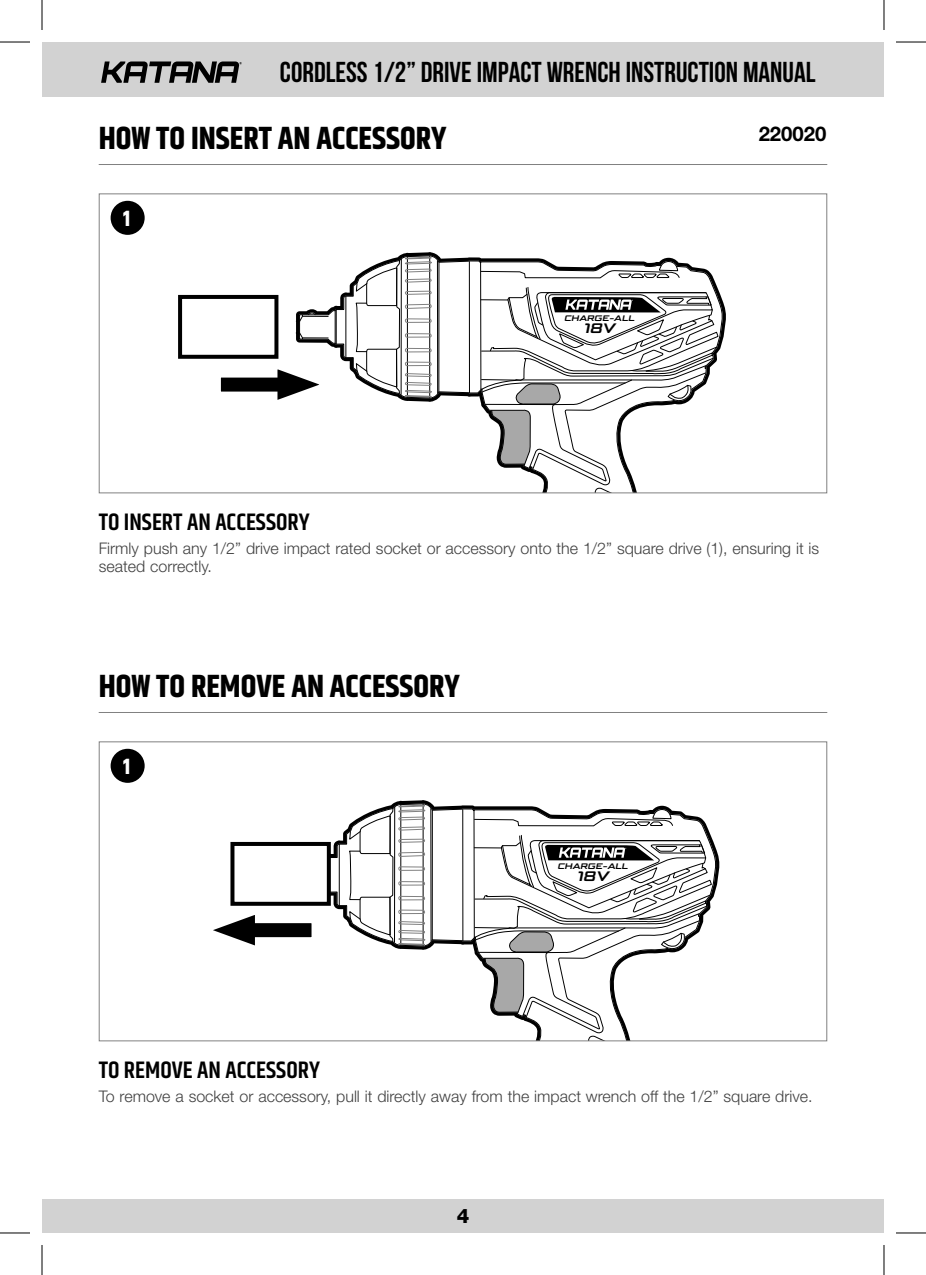
<style>
.page{position:relative;width:926px;height:1275px;background:#fff}
.page>*{position:absolute;margin:0;border:0;box-sizing:border-box;transform-origin:0 0}
.t1{font:700 32px "Khand";color:#000}
.t2{font:700 28.8px "Bebas Neue";color:#000}
.t3{font:600 24px "Khand";color:#000}
.t4{font:700 22px "Khand";color:#fff}
.t5{font:700 20.4px "Helvetica Neue";color:#000}
.t6{font:800 20px "Helvetica Neue";color:#000}
.t7{font:300 16px/18px "Helvetica Neue";color:#404040}
.t8{font:italic 700 13.8px "Bunken Tech Sans Std Wide";color:#000}
.t9{font:italic 700 8px "Bunken Tech Sans Std Wide";color:#000}
</style>
<div class="page">
<div style="left:42px;top:42px;width:842px;height:54px;background:#d2d2d2"></div>
<div style="left:42px;top:1199px;width:842px;height:34px;background:#d2d2d2"></div>
<svg style="left:101px;top:61px;width:141px;height:22px"></svg>
<svg style="left:289px;top:800px;width:431px;height:239px"></svg>
<hr style="left:99px;top:164px;width:728px;height:1px;background:#818181">
<hr style="left:99px;top:712px;width:728px;height:1px;background:#818181">
<div style="left:178px;top:295px;width:100px;height:64px;border:4px solid #000"></div>
<svg style="left:296px;top:252px;width:430px;height:239px"></svg>
<svg style="left:220px;top:365px;width:108px;height:39px"></svg>
<svg style="left:213px;top:910px;width:102px;height:39px"></svg>
<div style="left:111px;top:201px;width:34px;height:34px;background:#000;border-radius:50%"></div>
<div style="left:111px;top:749px;width:34px;height:34px;background:#000;border-radius:50%"></div>
<div style="left:232px;top:844px;width:97px;height:59px;background:#fff"></div>
<div style="left:230px;top:842px;width:101px;height:63px;border:4px solid #000"></div>
<hr style="left:0;top:42px;width:30px;height:1px;background:#000">
<hr style="left:896px;top:42px;width:30px;height:1px;background:#000">
<hr style="left:0;top:1232px;width:30px;height:1px;background:#000">
<hr style="left:896px;top:1232px;width:30px;height:1px;background:#000">
<hr style="left:42px;top:0;width:1px;height:30px;background:#000">
<hr style="left:42px;top:1245px;width:1px;height:30px;background:#000">
<hr style="left:884px;top:0;width:1px;height:30px;background:#000">
<hr style="left:884px;top:1245px;width:1px;height:30px;background:#000">
<h2 class="t2" style="left:280px;top:56px;width:537px">CORDLESS 1/2” DRIVE IMPACT WRENCH INSTRUCTION MANUAL</h2>
<p class="t1" style="left:99px;top:116px;width:349px">HOW TO INSERT AN ACCESSORY</p>
<p class="t4" style="left:123px;top:203px;width:9px">1</p>
<p class="t3" style="left:99px;top:506px;width:213px">TO INSERT AN ACCESSORY</p>
<p class="t9" style="left:564px;top:313px;width:72px">CHARGE-ALL</p>
<p class="t8" style="left:584px;top:320px;width:33px">18V</p>
<p class="t5" style="left:759px;top:121px;width:69px">220020</p>
<p class="t7" style="left:99px;top:538px;width:722px">Firmly push any 1/2” drive impact rated socket or accessory onto the 1/2” square drive (1), ensuring it is seated correctly.</p>
<p class="t1" style="left:99px;top:663px;width:363px">HOW TO REMOVE AN ACCESSORY</p>
<p class="t4" style="left:123px;top:751px;width:9px">1</p>
<p class="t3" style="left:99px;top:1054px;width:223px">TO REMOVE AN ACCESSORY</p>
<p class="t9" style="left:558px;top:861px;width:72px">CHARGE-ALL</p>
<p class="t8" style="left:577px;top:868px;width:33px">18V</p>
<p class="t7" style="left:99px;top:1086px;width:715px">To remove a socket or accessory, pull it directly away from the impact wrench off the 1/2” square drive.</p>
<p class="t6" style="left:457px;top:1203px;width:14px">4</p>
</div>
